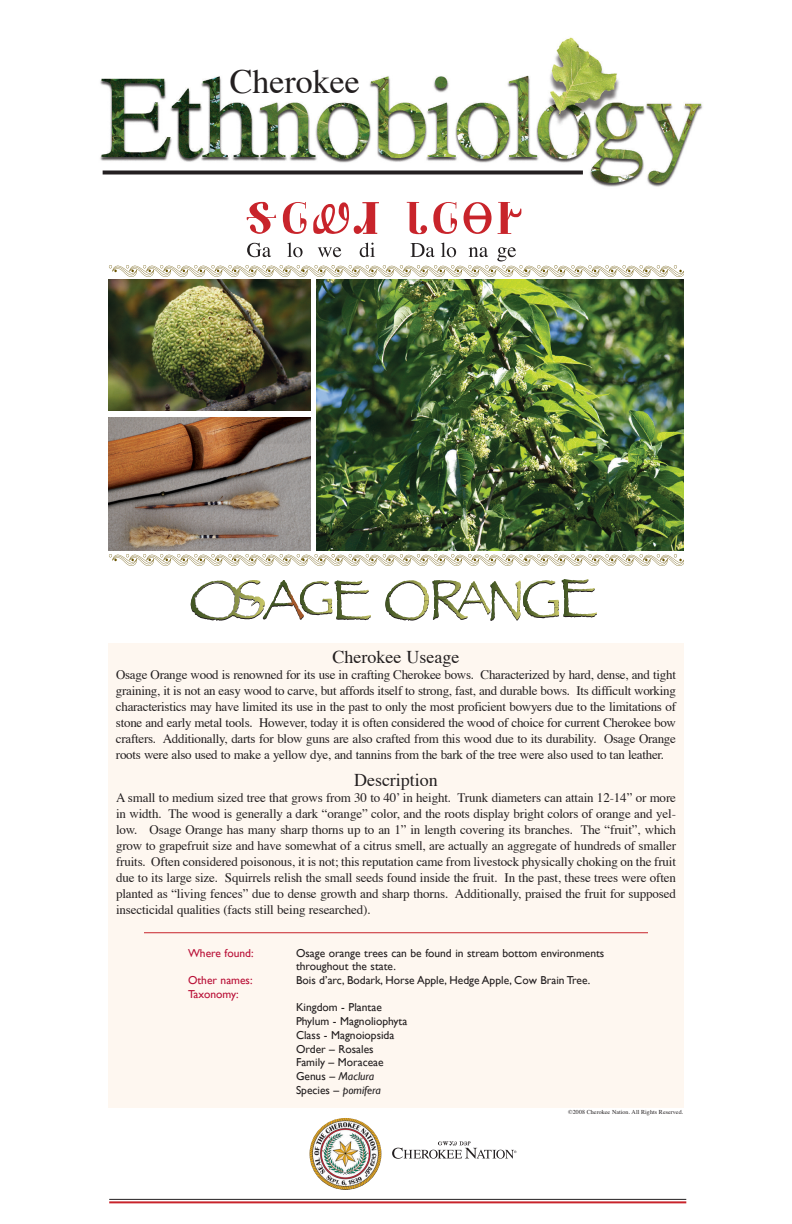
<style>
.page{position:relative;width:792px;height:1224px;background:#fff}
.page>*{position:absolute;margin:0;border:0;box-sizing:border-box;transform-origin:0 0}
.t1{font:34px "Times";color:#231f20}
.t2{font:18px "Times";color:#231f20}
.t3{font:13px/16px "Times";letter-spacing:-.015em;color:#231f20;text-align:justify}
.t4{font:11.5px/13.7px "Gill Sans";color:#231f20}
.t5{font:11.5px "Gill Sans";color:#b90f36}
.t6{font:6px "Times";letter-spacing:.01em;color:#231f20}
.s1{font-style:italic}
</style>
<div class="page">
<img style="left:100px;top:37px;width:603px;height:150px">
<img style="left:316px;top:280px;width:368px;height:271px">
<img style="left:108px;top:280px;width:203px;height:130px">
<img style="left:108px;top:417px;width:203px;height:134px">
<div style="left:108px;top:643px;width:576px;height:465px;background:#fef7f0"></div>
<hr style="left:371px;top:581px;width:1px;height:38px;background:#c9c769">
<hr style="left:562px;top:579px;width:2px;height:38px;background:#435725">
<hr style="left:564px;top:579px;width:1px;height:38px;background:#435725">
<hr style="left:565px;top:579px;width:1px;height:38px;background:#465926">
<hr style="left:566px;top:579px;width:1px;height:38px;background:#495c28">
<hr style="left:567px;top:579px;width:1px;height:38px;background:#4e5f29">
<hr style="left:568px;top:579px;width:1px;height:38px;background:#52612b">
<hr style="left:569px;top:579px;width:1px;height:38px;background:#55642d">
<hr style="left:570px;top:579px;width:1px;height:38px;background:#58672e">
<hr style="left:571px;top:579px;width:1px;height:38px;background:#5b6a30">
<hr style="left:572px;top:579px;width:1px;height:38px;background:#606d32">
<hr style="left:573px;top:579px;width:1px;height:38px;background:#627033">
<hr style="left:574px;top:579px;width:1px;height:38px;background:#677334">
<hr style="left:575px;top:579px;width:1px;height:38px;background:#6a7637">
<hr style="left:576px;top:579px;width:1px;height:38px;background:#6e7939">
<hr style="left:577px;top:579px;width:1px;height:38px;background:#727d3b">
<hr style="left:578px;top:579px;width:1px;height:38px;background:#76803c">
<hr style="left:579px;top:579px;width:1px;height:38px;background:#79843e">
<hr style="left:580px;top:579px;width:1px;height:38px;background:#7d8740">
<hr style="left:581px;top:579px;width:1px;height:38px;background:#818a42">
<hr style="left:582px;top:579px;width:1px;height:38px;background:#858e45">
<hr style="left:583px;top:579px;width:1px;height:38px;background:#8a9147">
<hr style="left:584px;top:579px;width:1px;height:38px;background:#8e9549">
<hr style="left:585px;top:579px;width:1px;height:38px;background:#92984b">
<hr style="left:586px;top:579px;width:1px;height:38px;background:#979c4c">
<hr style="left:587px;top:579px;width:1px;height:38px;background:#9b9f4f">
<hr style="left:588px;top:579px;width:1px;height:38px;background:#a0a453">
<hr style="left:589px;top:579px;width:1px;height:38px;background:#a5a956">
<hr style="left:590px;top:579px;width:1px;height:38px;background:#aaad58">
<hr style="left:591px;top:579px;width:1px;height:38px;background:#afb05a">
<hr style="left:592px;top:579px;width:1px;height:38px;background:#b3b55d">
<hr style="left:593px;top:579px;width:1px;height:38px;background:#b8b960">
<hr style="left:594px;top:579px;width:1px;height:38px;background:#bebf64">
<hr style="left:595px;top:579px;width:1px;height:38px;background:#c3c366">
<hr style="left:596px;top:579px;width:1px;height:38px;background:#c9c769">
<hr style="left:597px;top:579px;width:1px;height:38px;background:#c9c769">
<svg style="left:385px;top:580px;width:212px;height:41px"></svg>
<svg style="left:191px;top:580px;width:180px;height:41px"></svg>
<img style="left:109px;top:554px;width:575px;height:12px">
<img style="left:109px;top:265px;width:575px;height:12px">
<svg style="left:247px;top:243px;width:269px;height:19px"></svg>
<svg style="left:247px;top:202px;width:274px;height:32px"></svg>
<hr style="left:144px;top:932px;width:504px;height:1px;background:#c8242b">
<svg style="left:103px;top:170px;width:480px;height:4px;background:#3e3a3b"></svg>
<svg style="left:392px;top:1141px;width:124px;height:18px"></svg>
<img style="left:309px;top:1118px;width:72px;height:72px;border-radius:50%">
<hr style="left:109px;top:1201px;width:577px;height:2px;background:#c8242b">
<hr style="left:109px;top:1199px;width:577px;height:1px;background:#231f20">
<h1 class="t1" style="left:230px;top:68px;width:132px">Cherokee</h1>
<h2 class="t2" style="left:333px;top:650px;width:128px">Cherokee Useage</h2>
<p class="t3" style="left:116px;top:668px;width:562px">Osage Orange wood is renowned for its use in crafting Cherokee bows. Characterized by hard, dense, and tight graining, it is not an easy wood to carve, but affords itself to strong, fast, and durable bows. Its difficult working characteristics may have limited its use in the past to only the most proficient bowyers due to the limitations of stone and early metal tools. However, today it is often considered the wood of choice for current Cherokee bow crafters. Additionally, darts for blow guns are also crafted from this wood due to its durability. Osage Orange roots were also used to make a yellow dye, and tannins from the bark of the tree were also used to tan leather.</p>
<h2 class="t2" style="left:354px;top:773px;width:85px">Description</h2>
<p class="t3" style="left:116px;top:791px;width:562px">A small to medium sized tree that grows from 30 to 40’ in height. Trunk diameters can attain 12-14” or more in width. The wood is generally a dark “orange” color, and the roots display bright colors of orange and yel&shy;low. Osage Orange has many sharp thorns up to an 1” in length covering its branches. The “fruit”, which grow to grapefruit size and have somewhat of a citrus smell, are actually an aggregate of hundreds of smaller fruits. Often considered poisonous, it is not; this reputation came from livestock physically choking on the fruit due to its large size. Squirrels relish the small seeds found inside the fruit. In the past, these trees were often planted as “living fences” due to dense growth and sharp thorns. Additionally, praised the fruit for supposed insecticidal qualities (facts still being researched).</p>
<p class="t5" style="left:188px;top:947px;width:67px">Where found:</p>
<p class="t4" style="left:296px;top:947px;width:310px;line-height:13px">Osage orange trees can be found in stream bottom environments throughout the state.</p>
<p class="t5" style="left:188px;top:973px;width:66px">Other names:</p>
<p class="t4" style="left:296px;top:973px;width:296px">Bois d’arc, Bodark, Horse Apple, Hedge Apple, Cow Brain Tree.</p>
<p class="t5" style="left:188px;top:987px;width:52px">Taxonomy:</p>
<p class="t4" style="left:296px;top:1001px;width:113px">Kingdom - Plantae<br>Phylum - Magnoliophyta<br>Class - Magnoiopsida<br>Order – Rosales<br>Family – Moraceae<br>Genus – <span class="s1">Maclura<br></span>Species – <span class="s1">pomifera</span></p>
<p class="t6" style="left:568px;top:1109px;width:116px">©2008 Cherokee Nation. All Rights Reserved.</p>
</div>
